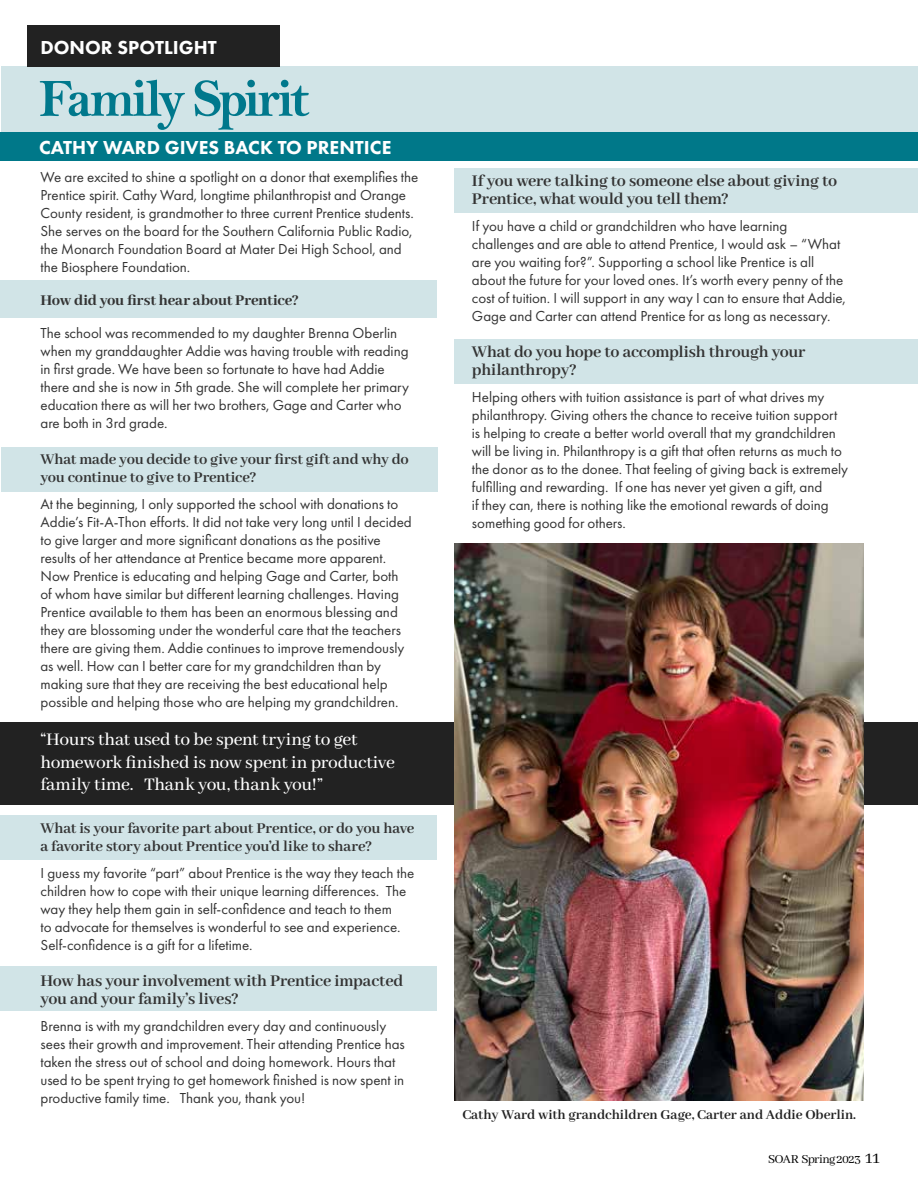
<style>
.page{position:relative;width:918px;height:1188px;background:#fff}
.page>*{position:absolute;margin:0;border:0;box-sizing:border-box;transform-origin:0 0}
.t1{font:54px "Bell MT Bold";letter-spacing:-.055em;color:#00788c}
.t2{font:500 19.5px/22.5px "Abhaya Libre";letter-spacing:-.01em;color:#fff}
.t3{font:800 19.5px "Futura PT";color:#fff}
.t4{font:700 18px/18px "Abhaya Libre";letter-spacing:-.015em;color:#333}
.t5{font:700 16.5px/18px "Abhaya Libre";letter-spacing:-.015em;color:#333}
.t6{font:800 16.5px "Abhaya Libre";letter-spacing:-.01em;color:#333}
.t7{font:15px/18px "Futura PT";letter-spacing:-.005em;color:#333}
.t8{font:700 15px "Abhaya Libre";letter-spacing:-.005em;color:#222}
.t9{font:13.5px "Abhaya Libre";letter-spacing:-.04em;color:#000101}
.s1{font-size:18px;color:#000}
</style>
<div class="page">
<div style="left:0;top:722px;width:918px;height:82px;background:#222"></div>
<div style="left:454px;top:339px;width:464px;height:45px;background:#d1e4e7"></div>
<div style="left:454px;top:168px;width:464px;height:45px;background:#d1e4e7"></div>
<div style="left:0;top:966px;width:436px;height:45px;background:#d1e4e7"></div>
<div style="left:0;top:815px;width:436px;height:45px;background:#d1e4e7"></div>
<div style="left:1px;top:447px;width:437px;height:45px;background:#d1e4e7"></div>
<div style="left:0;top:281px;width:436px;height:37px;background:#d1e4e7"></div>
<div style="left:1px;top:66px;width:917px;height:66px;background:#d1e4e7"></div>
<div style="left:0;top:132px;width:918px;height:29px;background:#007889"></div>
<div style="left:27px;top:25px;width:253px;height:42px;background:#222"></div>
<img style="left:454px;top:543px;width:410px;height:558px">
<h2 class="t3" style="left:40px;top:35px;width:178px">DONOR SPOTLIGHT</h2>
<h1 class="t1" style="left:39px;top:66px;width:273px">Family Spirit</h1>
<h2 class="t3" style="left:39px;top:135px;width:354px">CATHY WARD GIVES BACK TO PRENTICE</h2>
<p class="t7" style="left:40px;top:168px;width:380px">We are excited to shine a spotlight on a donor that exemplifies the Prentice spirit. Cathy Ward, longtime philanthropist and Orange County resident, is grandmother to three current Prentice students.<br>She serves on the board for the Southern California Public Radio, the Monarch Foundation Board at Mater Dei High School, and the Biosphere Foundation.</p>
<p class="t6" style="left:40px;top:291px;width:260px">How did you first hear about Prentice?</p>
<p class="t7" style="left:40px;top:324px;width:370px">The school was recommended to my daughter Brenna Oberlin when my granddaughter Addie was having trouble with reading in first grade. We have been so fortunate to have had Addie there and she is now in 5th grade. She will complete her primary education there as will her two brothers, Gage and Carter who are both in 3rd grade.</p>
<p class="t5" style="left:40px;top:451px;width:370px">What made you decide to give your first gift and why do you continue to give to Prentice?</p>
<p class="t7" style="left:40px;top:495px;width:373px">At the beginning, I only supported the school with donations to Addie’s Fit-A-Thon efforts. It did not take very long until I decided to give larger and more significant donations as the positive results of her attendance at Prentice became more apparent.<br>Now Prentice is educating and helping Gage and Carter, both of whom have similar but different learning challenges. Having Prentice available to them has been an enormous blessing and they are blossoming under the wonderful care that the teachers there are giving them. Addie continues to improve tremendously as well. How can I better care for my grandchildren than by making sure that they are receiving the best educational help possible and helping those who are helping my grandchildren.</p>
<h2 class="t2" style="left:40px;top:729px;width:356px">“Hours that used to be spent trying to get homework finished is now spent in productive family time. Thank you, thank you!”</h2>
<p class="t5" style="left:40px;top:820px;width:375px">What is your favorite part about Prentice, or do you have a favorite story about Prentice you’d like to share?</p>
<p class="t7" style="left:40px;top:864px;width:375px">I guess my favorite “part” about Prentice is the way they teach the children how to cope with their unique learning differences. The way they help them gain in self-confidence and teach to them<br>to advocate for themselves is wonderful to see and experience.<br>Self-confidence is a gift for a lifetime.</p>
<p class="t4" style="left:40px;top:972px;width:364px">How has your involvement with Prentice impacted you and your family’s lives?</p>
<p class="t7" style="left:40px;top:1017px;width:366px">Brenna is with my grandchildren every day and continuously sees their growth and improvement. Their attending Prentice has taken the stress out of school and doing homework. Hours that used to be spent trying to get homework finished is now spent in productive family time. Thank you, thank you!</p>
<p class="t4" style="left:472px;top:172px;width:367px">If you were talking to someone else about giving to<br>Prentice, what would you tell them?</p>
<p class="t7" style="left:472px;top:217px;width:376px">If you have a child or grandchildren who have learning challenges and are able to attend Prentice, I would ask – “What are you waiting for?”. Supporting a school like Prentice is all about the future for your loved ones. It’s worth every penny of the cost of tuition. I will support in any way I can to ensure that Addie, Gage and Carter can attend Prentice for as long as necessary.</p>
<p class="t4" style="left:472px;top:343px;width:335px">What do you hope to accomplish through your philanthropy?</p>
<p class="t7" style="left:472px;top:388px;width:378px">Helping others with tuition assistance is part of what drives my philanthropy. Giving others the chance to receive tuition support is helping to create a better world overall that my grandchildren will be living in. Philanthropy is a gift that often returns as much to the donor as to the donee. That feeling of giving back is extremely fulfilling and rewarding. If one has never yet given a gift, and<br>if they can, there is nothing like the emotional rewards of doing something good for others.</p>
<p class="t8" style="left:462px;top:1107px;width:395px">Cathy Ward with grandchildren Gage, Carter and Addie Oberlin.</p>
<p class="t9" style="left:768px;top:1151px;width:113px">SOAR Spring 2023 <span class="s1">11</span></p>
</div>
